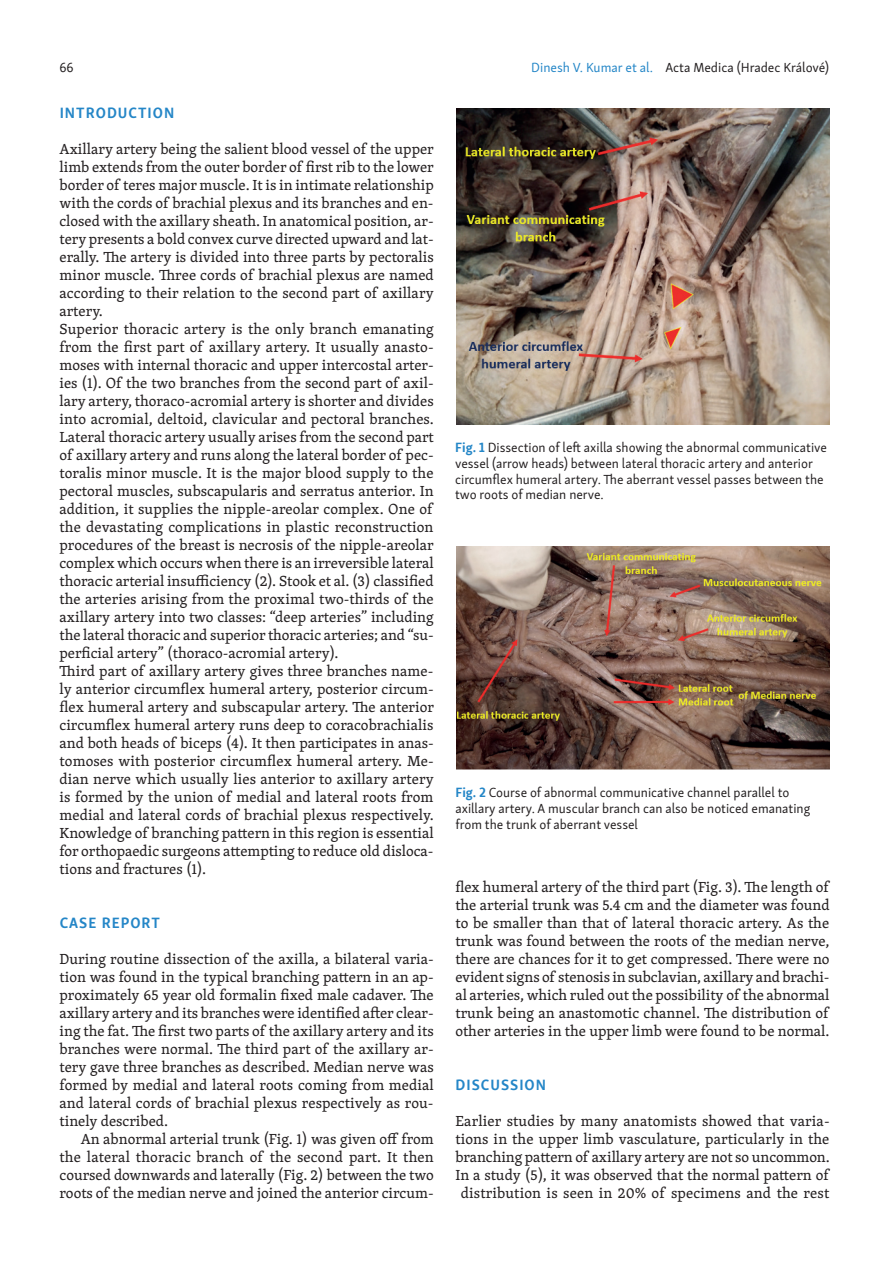
<style>
.page{position:relative;width:893px;height:1263px;background:#fff}
.page>*{position:absolute;margin:0;border:0;box-sizing:border-box;transform-origin:0 0}
.t1{font:15px/18px "Skolar PE";color:#231f20;text-align:justify}
.t2{font:700 15px "Skolar Sans PE";letter-spacing:.07em;color:#2486c7}
.t3{font:13.5px/15.5px "Skolar Sans PE";color:#231f20}
.s1{color:#2486c7}
.s2{font-weight:700;color:#2486c7}
</style>
<div class="page">
<img style="left:456px;top:109px;width:373px;height:316px">
<img style="left:456px;top:547px;width:373px;height:223px">
<p class="t3" style="left:60px;top:58px;width:16px">66</p>
<p class="t3" style="left:531px;top:58px;width:299px"><span class="s1">Dinesh V. Kumar et al.</span> Acta Medica (Hradec Králové)</p>
<p class="t2" style="left:60px;top:100px;width:116px">INTRODUCTION</p>
<p class="t1" style="left:60px;top:139px;width:376px;text-align:left">Axillary artery being the salient blood vessel of the upper limb extends from the outer border of first rib to the lower border of teres major muscle. It is in intimate relationship with the cords of brachial plexus and its branches and en&shy;closed with the axillary sheath. In anatomical position, ar&shy;tery presents a bold convex curve directed upward and lat&shy;erally. The artery is divided into three parts by pectoralis minor muscle. Three cords of brachial plexus are named according to their relation to the second part of axillary artery.<br>Superior thoracic artery is the only branch emanating from the first part of axillary artery. It usually anasto&shy;moses with internal thoracic and upper intercostal arter&shy;ies (1). Of the two branches from the second part of axil&shy;lary artery, thoraco-acromial artery is shorter and divides into acromial, deltoid, clavicular and pectoral branches.<br>Lateral thoracic artery usually arises from the second part of axillary artery and runs along the lateral border of pec&shy;toralis minor muscle. It is the major blood supply to the pectoral muscles, subscapularis and serratus anterior. In addition, it supplies the nipple-areolar complex. One of the devastating complications in plastic reconstruction procedures of the breast is necrosis of the nipple-areolar complex which occurs when there is an irreversible lateral thoracic arterial insufficiency (2). Stook et al. (3) classified the arteries arising from the proximal two-thirds of the axillary artery into two classes: “deep arteries” including the lateral thoracic and superior thoracic arteries; and “su&shy;perficial artery” (thoraco-acromial artery).<br>Third part of axillary artery gives three branches name&shy;ly anterior circumflex humeral artery, posterior circum&shy;flex humeral artery and subscapular artery. The anterior circumflex humeral artery runs deep to coracobrachialis and both heads of biceps (4). It then participates in anas&shy;tomoses with posterior circumflex humeral artery. Me&shy;dian nerve which usually lies anterior to axillary artery is formed by the union of medial and lateral roots from medial and lateral cords of brachial plexus respectively.<br>Knowledge of branching pattern in this region is essential for orthopaedic surgeons attempting to reduce old disloca&shy;tions and fractures (1).</p>
<p class="t3" style="left:455px;top:439px;width:373px"><span class="s2">Fig. 1</span> Dissection of left axilla showing the abnormal communicative vessel (arrow heads) between lateral thoracic artery and anterior circumflex humeral artery. The aberrant vessel passes between the two roots of median nerve.</p>
<p class="t3" style="left:455px;top:784px;width:356px"><span class="s2">Fig. 2</span> Course of abnormal communicative channel parallel to axillary artery. A muscular branch can also be noticed emanating from the trunk of aberrant vessel</p>
<p class="t1" style="left:455px;top:877px;width:376px">flex humeral artery of the third part (Fig. 3). The length of the arterial trunk was 5.4 cm and the diameter was found to be smaller than that of lateral thoracic artery. As the trunk was found between the roots of the median nerve, there are chances for it to get compressed. There were no evident signs of stenosis in subclavian, axillary and brachi&shy;al arteries, which ruled out the possibility of the abnormal trunk being an anastomotic channel. The distribution of other arteries in the upper limb were found to be normal.</p>
<p class="t2" style="left:455px;top:1072px;width:92px">DISCUSSION</p>
<p class="t1" style="left:455px;top:1111px;width:376px;text-align:center">Earlier studies by many anatomists showed that varia&shy;tions in the upper limb vasculature, particularly in the branching pattern of axillary artery are not so uncommon.<br>In a study (5), it was observed that the normal pattern of distribution is seen in 20% of specimens and the rest</p>
<p class="t2" style="left:60px;top:910px;width:102px">CASE REPORT</p>
<p class="t1" style="left:60px;top:949px;width:376px">During routine dissection of the axilla, a bilateral varia&shy;tion was found in the typical branching pattern in an ap&shy;proximately 65 year old formalin fixed male cadaver. The axillary artery and its branches were identified after clear&shy;ing the fat. The first two parts of the axillary artery and its branches were normal. The third part of the axillary ar&shy;tery gave three branches as described. Median nerve was formed by medial and lateral roots coming from medial and lateral cords of brachial plexus respectively as rou&shy;tinely described.</p>
<p class="t1" style="left:60px;top:1129px;width:376px;text-indent:21px">An abnormal arterial trunk (Fig. 1) was given off from the lateral thoracic branch of the second part. It then coursed downwards and laterally (Fig. 2) between the two roots of the median nerve and joined the anterior circum-</p>
</div>
